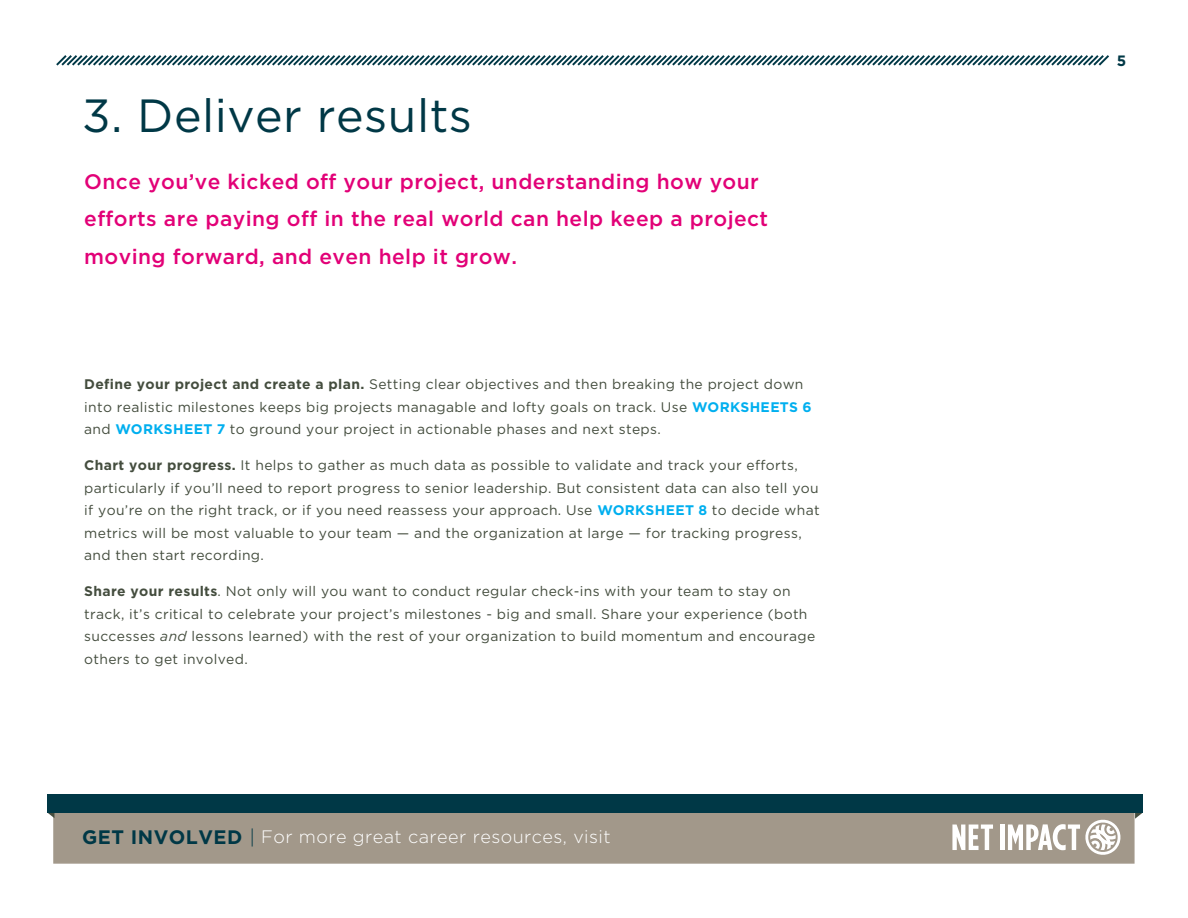
<style>
.page{position:relative;width:1188px;height:918px;background:#fff}
.page>*{position:absolute;margin:0;border:0;box-sizing:border-box;transform-origin:0 0}
.t1{font:46.5px "Gotham";letter-spacing:.01em;color:#003846}
.t2{font:500 21px/37.5px "Gotham";letter-spacing:.02em;color:#e20177}
.t3{font:300 18px "Gotham";letter-spacing:.025em;color:#fff}
.t4{font:700 15px "Gotham";color:#003846}
.t5{font:13.8px/22.5px "Gotham";letter-spacing:.025em;color:#444d3e}
.s1{font-weight:700}
.s2{font-weight:700;color:#00afef}
.s3{font-style:italic}
.s4{font-weight:700;font-size:19.5px;color:#003846}
.s5{font-style:italic;font-size:19.5px;color:#003846}
</style>
<div class="page">
<svg style="left:56px;top:55px;width:1053px;height:11px"></svg>
<div style="left:53px;top:794px;width:1082px;height:70px;background:#a2988a;border:2px solid #a2988a"></div>
<svg style="left:1135px;top:813px;width:7px;height:6px"></svg>
<svg style="left:48px;top:813px;width:6px;height:5px"></svg>
<div style="left:48px;top:794px;width:1095px;height:19px;background:#003846"></div>
<svg style="left:952px;top:825px;width:41px;height:25px"></svg>
<div style="left:1000px;top:825px;width:5px;height:25px;background:#fff"></div>
<svg style="left:1008px;top:820px;width:112px;height:35px"></svg>
<h1 class="t1" style="left:82px;top:90px;width:392px">3. Deliver results</h1>
<h2 class="t2" style="left:84px;top:162px;width:685px">Once you’ve kicked off your project, understanding how your efforts are paying off in the real world can help keep a project moving forward, and even help it grow.</h2>
<p class="t5" style="left:84px;top:373px;width:729px"><span class="s1">Define your project and create a plan.</span> Setting clear objectives and then breaking the project down into realistic milestones keeps big projects managable and lofty goals on track. Use <span class="s2">Worksheets 6 </span>and <span class="s2">worksheet 7</span> to ground your project in actionable phases and next steps.</p>
<p class="t5" style="left:84px;top:454px;width:737px"><span class="s1">Chart your progress.</span> It helps to gather as much data as possible to validate and track your efforts, particularly if you’ll need to report progress to senior leadership. But consistent data can also tell you if you’re on the right track, or if you need reassess your approach. Use <span class="s2">Worksheet 8</span> to decide what metrics will be most valuable to your team — and the organization at large — for tracking progress, and then start recording.</p>
<p class="t5" style="left:84px;top:580px;width:733px"><span class="s1">Share your results</span>. Not only will you want to conduct regular check-ins with your team to stay on track, it’s critical to celebrate your project’s milestones - big and small. Share your experience (both successes <span class="s3">and</span> lessons learned) with the rest of your organization to build momentum and encourage others to get involved.</p>
<h3 class="t3" style="left:82px;top:827px;width:530px"><span class="s4">Get Involved</span> <span class="s5">|</span> For more great career resources, visit</h3>
<p class="t4" style="left:1117px;top:52px;width:11px">5</p>
</div>
